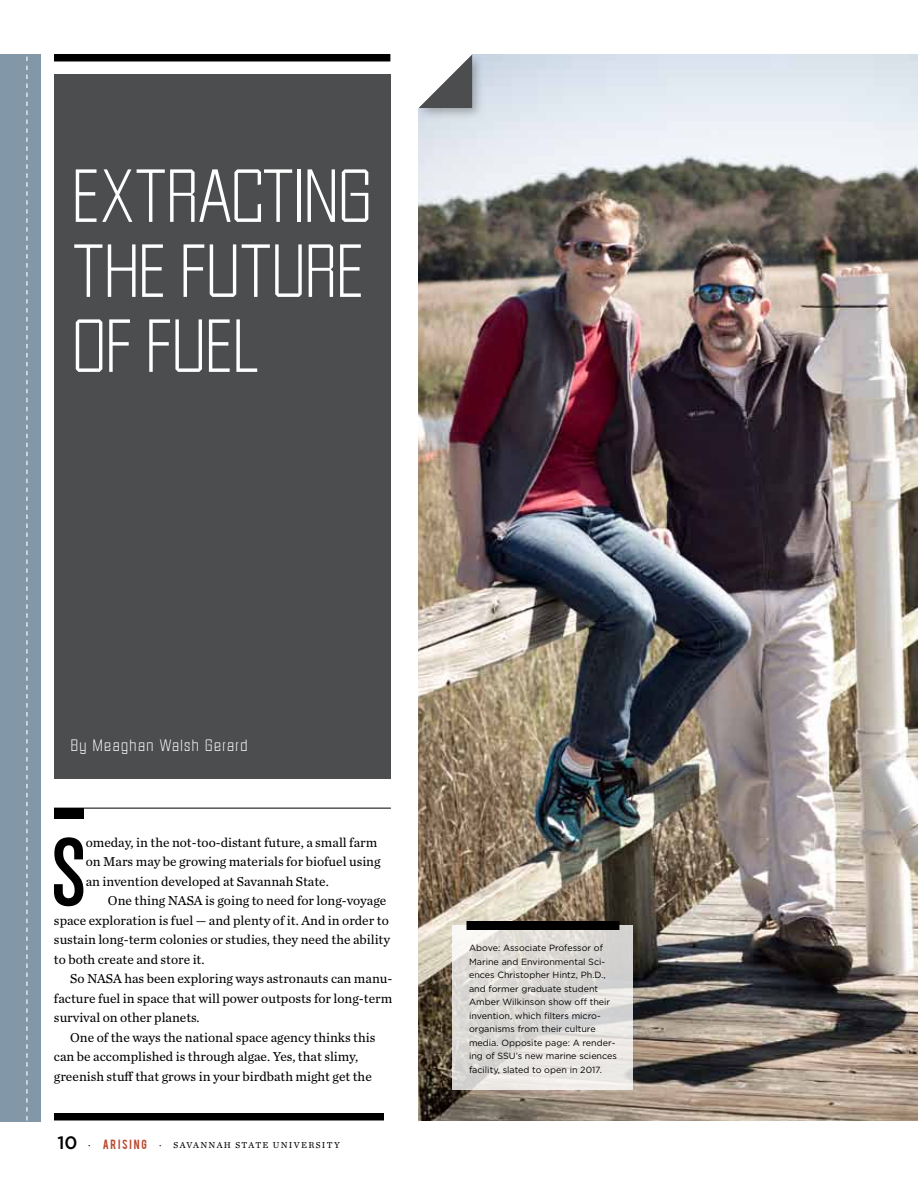
<style>
.page{position:relative;width:918px;height:1188px;background:#fff}
.page>*{position:absolute;margin:0;border:0;box-sizing:border-box;transform-origin:0 0}
.t1{font:103.2px "Chalet Comprime Cologne Eighty";color:#000}
.t2{font:75px/75px "Distance";color:#fff;text-align:justify}
.t3{font:16.5px "Distance";letter-spacing:.1em;color:#fff}
.t4{font:13.5px/19.5px "Chronicle Text G2";color:#000}
.t5{font:9px/13.5px "Gotham";color:#000}
.t6{font:9px "Chronicle Text G2";letter-spacing:.15em;color:#000}
.s1{font-family:"Gotham";font-weight:500;font-size:18px}
.s2{font-size:10.5px}
.s3{font-family:"Bebas";font-size:10.5px;color:#ba482f}
</style>
<div class="page">
<div style="left:0;top:54px;width:40px;height:1067px;background:#8298a8"></div>
<svg style="left:26px;top:57px;width:2px;height:1063px"></svg>
<div style="left:54px;top:1113px;width:330px;height:7px;background:#000"></div>
<div style="left:54px;top:54px;width:336px;height:8px;background:#000"></div>
<img style="left:418px;top:54px;width:500px;height:1066px">
<div style="left:54px;top:75px;width:337px;height:704px;background:#4c4d4f"></div>
<svg style="left:452px;top:925px;width:180px;height:164px;background:#e0ddda"></svg>
<div style="left:466px;top:921px;width:153px;height:9px;background:#000"></div>
<hr style="left:54px;top:808px;width:337px;height:1px;background:#000">
<div style="left:54px;top:808px;width:29px;height:11px;background:#000"></div>
<div style="left:415px;top:52px;width:69px;height:69px;background:#000;opacity:.25"></div>
<svg style="left:415px;top:52px;width:66px;height:66px"></svg>
<h2 class="t2" style="left:72px;top:158px;width:301px">EXTRACTING THE FUTURE OF FUEL</h2>
<p class="t3" style="left:71px;top:737px;width:178px">By Meaghan Walsh Gerard</p>
<h1 class="t1" style="left:52px;top:815px;width:35px">S</h1>
<p class="t4" style="left:86px;top:832px;width:293px">omeday, in the not-too-distant future, a small farm</p>
<p class="t4" style="left:86px;top:851px;width:296px">on Mars may be growing materials for biofuel using</p>
<p class="t4" style="left:86px;top:871px;width:245px">an invention developed at Savannah State.</p>
<p class="t4" style="left:108px;top:890px;width:70px">One thing NASA</p>
<p class="t4" style="left:54px;top:890px;width:338px;text-indent:151px">is going to need for long-voyage space exploration is fuel — and plenty of it. And in order to sustain long-term colonies or studies, they need the ability to both create and store it.<br>S o NASA</p>
<p class="t4" style="left:54px;top:968px;width:340px;text-align:justify;text-indent:70px">has been exploring ways astronauts can manu&shy;facture fuel in space that will power outposts for long-term survival on other planets.</p>
<p class="t4" style="left:54px;top:1027px;width:323px;text-indent:16px">One of the ways the national space agency thinks this can be accomplished is through algae. Yes, that slimy, greenish stuff that grows in your birdbath might get the</p>
<p class="t6" style="left:58px;top:1138px;width:284px"><span class="s1">10</span> <span class="s2">·</span> <span class="s3">ARISING</span> <span class="s2">·</span> savannah state university</p>
<p class="t5" style="left:469px;top:941px;width:149px">Above: Associate Professor of<br>Marine and Environmental Sci&shy;ences Christopher Hintz, Ph.D., and former graduate student<br>Amber Wilkinson show off their invention, which filters micro&shy;organisms from their culture media. Opposite page: A render&shy;ing of SSU’s new marine sciences facility, slated to open in 2017.</p>
</div>
